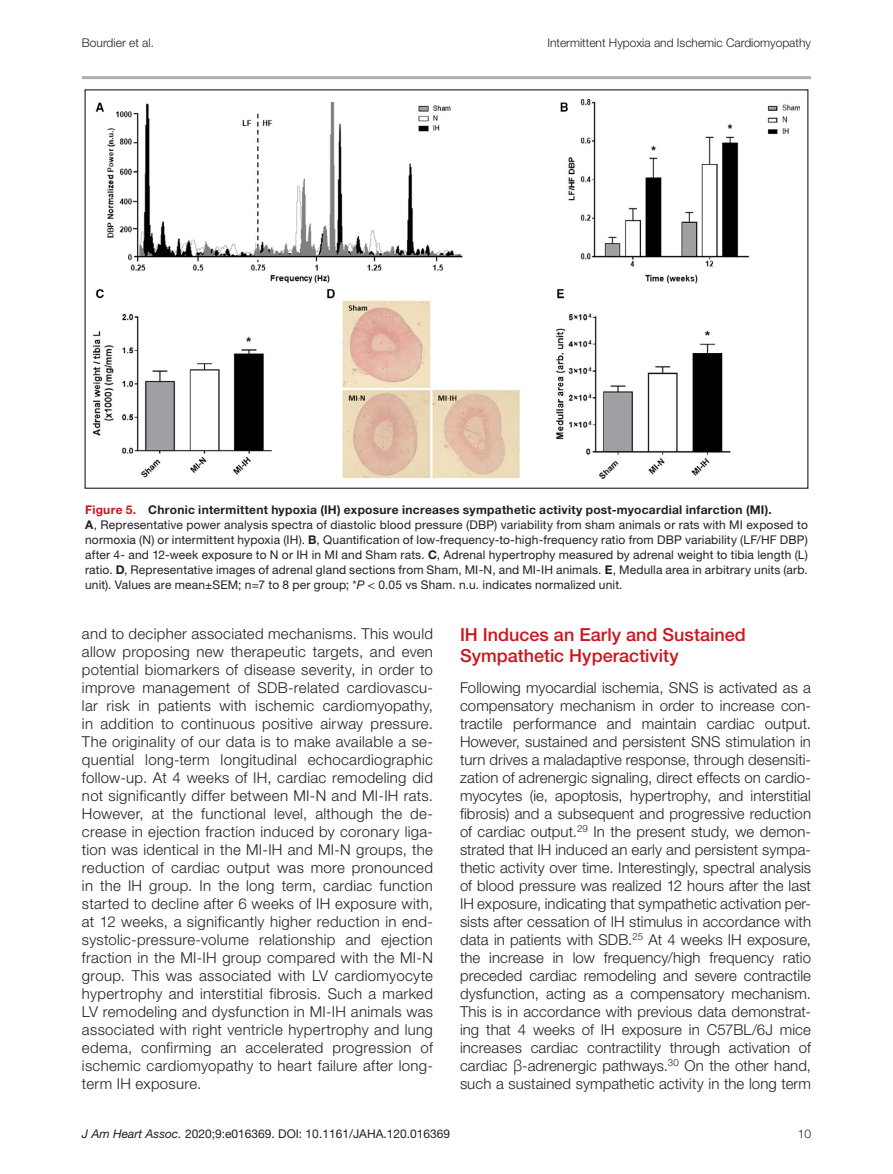
<style>
.page{position:relative;width:893px;height:1174px;background:#fff}
.page>*{position:absolute;margin:0;border:0;box-sizing:border-box;transform-origin:0 0}
.t1{font:500 18px/21px "Helvetica Neue LT Std";color:#cd151d}
.t2{font:300 15px/18px "Helvetica Neue LT Std";letter-spacing:.01em;color:#231f20;text-align:justify}
.t3{font:12px/15px "Helvetica Neue LT Std";letter-spacing:.015em;color:#231f20}
.t4{font:300 12px "Helvetica Neue LT Std";color:#231f20}
.s1{font-weight:700;color:#cd151d}
.s2{font-weight:700}
.s3{font-style:italic}
.s4{font-family:"Noto Sans"}
</style>
<div class="page">
<img style="left:94px;top:99px;width:705px;height:379px">
<hr style="left:82px;top:76px;width:729px;height:3px;background:#aeafb3">
<p class="t4" style="left:82px;top:35px;width:74px">Bourdier et al.</p>
<p class="t4" style="left:547px;top:35px;width:265px">Intermittent Hypoxia and Ischemic Cardiomyopathy</p>
<p class="t3" style="left:85px;top:502px;width:724px"><span class="s1">Figure 5.</span> <span class="s2">Chronic intermittent hypoxia (IH) exposure increases sympathetic activity post-myocardial infarction (MI).<br>A</span>, Representative power analysis spectra of diastolic blood pressure (DBP) variability from sham animals or rats with MI exposed to normoxia (N) or intermittent hypoxia (IH). <span class="s2">B</span>, Quantification of low-frequency-to-high-frequency ratio from DBP variability (LF/HF DBP) after 4- and 12-week exposure to N or IH in MI and Sham rats. <span class="s2">C</span>, Adrenal hypertrophy measured by adrenal weight to tibia length (L) ratio. <span class="s2">D</span>, Representative images of adrenal gland sections from Sham, MI-N, and MI-IH animals. <span class="s2">E</span>, Medulla area in arbitrary units (arb. unit). Values are mean±SEM; n=7 to 8 per group; *<span class="s3">P</span> &lt; 0.05 vs Sham. n.u. indicates normalized unit.</p>
<p class="t2" style="left:82px;top:624px;width:353px">and to decipher associated mechanisms. This would allow proposing new therapeutic targets, and even potential biomarkers of disease severity, in order to improve management of SDB-related cardiovascu&shy;lar risk in patients with ischemic cardiomyopathy, in addition to continuous positive airway pressure.<br>The originality of our data is to make available a se&shy;quential long-term longitudinal echocardiographic follow-up. At 4 weeks of IH, cardiac remodeling did not significantly differ between MI-N and MI-IH rats.<br>However, at the functional level, although the de&shy;crease in ejection fraction induced by coronary liga&shy;tion was identical in the MI-IH and MI-N groups, the reduction of cardiac output was more pronounced in the IH group. In the long term, cardiac function started to decline after 6 weeks of IH exposure with, at 12 weeks, a significantly higher reduction in end&shy;systolic-pressure-volume relationship and ejection fraction in the MI-IH group compared with the MI-N group. This was associated with LV cardiomyocyte hypertrophy and interstitial fibrosis. Such a marked LV remodeling and dysfunction in MI-IH animals was associated with right ventricle hypertrophy and lung edema, confirming an accelerated progression of ischemic cardiomyopathy to heart failure after long&shy;term IH exposure.</p>
<p class="t1" style="left:460px;top:624px;width:287px">IH Induces an Early and Sustained<br>Sympathetic Hyperactivity</p>
<p class="t2" style="left:460px;top:678px;width:353px">Following myocardial ischemia, SNS is activated as a compensatory mechanism in order to increase con&shy;tractile performance and maintain cardiac output.<br>However, sustained and persistent SNS stimulation in turn drives a maladaptive response, through desensiti&shy;zation of adrenergic signaling, direct effects on cardio&shy;myocytes (ie, apoptosis, hypertrophy, and interstitial fibrosis) and a subsequent and progressive reduction of cardiac output.<sup>29</sup> In the present study, we demon&shy;strated that IH induced an early and persistent sympa&shy;thetic activity over time. Interestingly, spectral analysis of blood pressure was realized 12 hours after the last IH exposure, indicating that sympathetic activation per&shy;sists after cessation of IH stimulus in accordance with data in patients with SDB.<sup>25</sup> At 4 weeks IH exposure, the increase in low frequency/high frequency ratio preceded cardiac remodeling and severe contractile dysfunction, acting as a compensatory mechanism.<br>This is in accordance with previous data demonstrat&shy;ing that 4 weeks of IH exposure in C57BL/6J mice increases cardiac contractility through activation of cardiac <span class="s4">β</span>-adrenergic pathways.<sup>30</sup> On the other hand, such a sustained sympathetic activity in the long term</p>
<p class="t3" style="left:82px;top:1126px;width:370px"><span class="s3">J Am Heart Assoc.</span> 2020;9:e016369. DOI: 10.1161/JAHA.120.016369</p>
<p class="t4" style="left:798px;top:1126px;width:15px">10</p>
</div>
